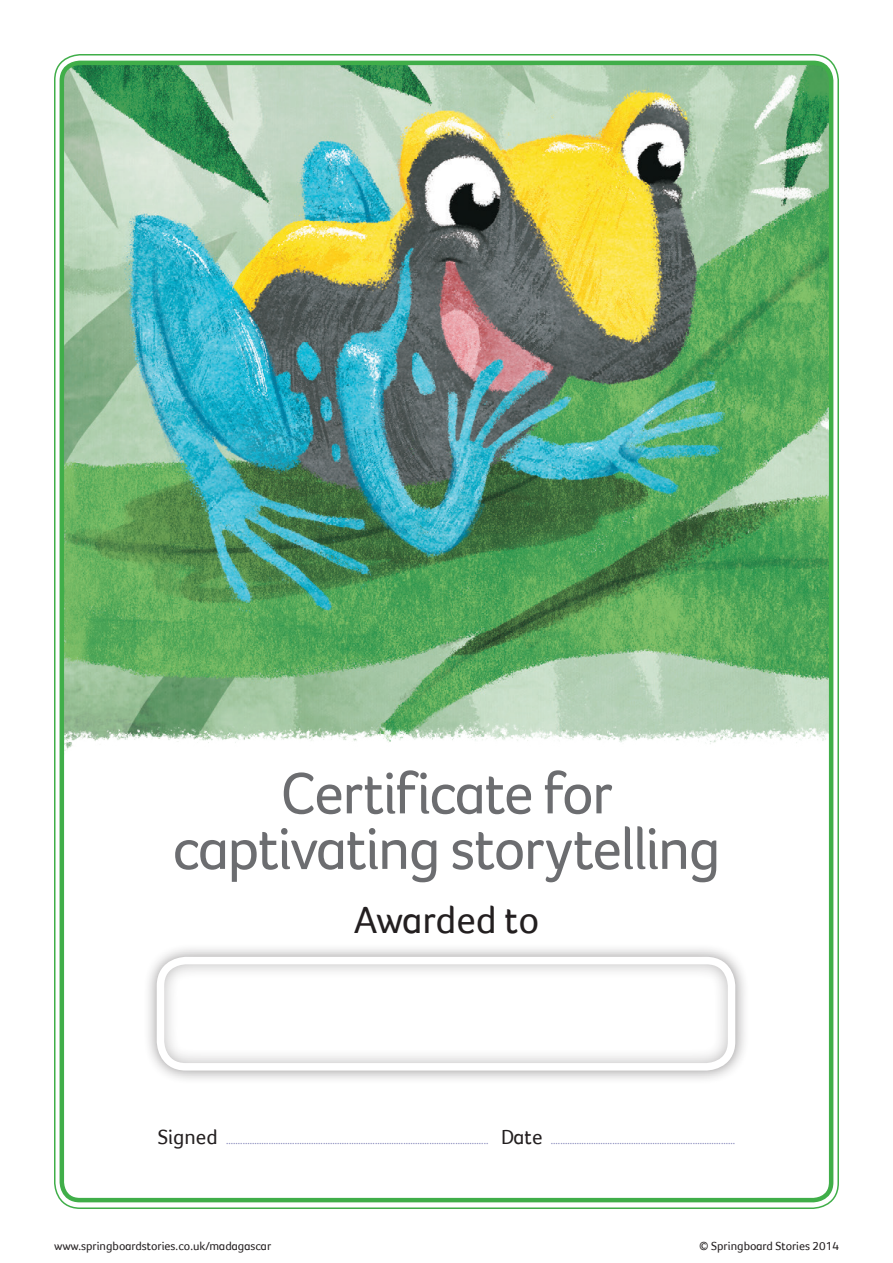
<style>
.page{position:relative;width:893px;height:1263px;background:#fff}
.page>*{position:absolute;margin:0;border:0;box-sizing:border-box;transform-origin:0 0}
.t1{font:60px/55.5px "Foco Infant";letter-spacing:-.03em;color:#6c6d70;text-align:center}
.t2{font:39px "Foco Infant";color:#231f20}
.t3{font:12px "Foco Infant";color:#231f20}
.t4{font:10.5px "Foco Infant";color:#8688ba}
.s1{font-size:21px;color:#231f20}
</style>
<div class="page">
<img style="left:62px;top:63px;width:769px;height:1137px">
<div style="left:60px;top:61px;width:773px;height:1141px;border:4px solid #40ae49;border-radius:18px"></div>
<div style="left:142px;top:942px;width:607px;height:142px;background:#231f20;opacity:.5"></div>
<div style="left:156px;top:956px;width:580px;height:115px;background:#231f20;opacity:.5"></div>
<div style="left:157px;top:957px;width:578px;height:113px;border:8px solid #fff;border-radius:26px"></div>
<p class="t1" style="left:172px;top:765px;width:550px">Certificate for captivating storytelling</p>
<p class="t2" style="left:354px;top:898px;width:187px">Awarded to</p>
<p class="t4" style="left:158px;top:1135px;width:579px"><span class="s1">Signed</span> ............................................................................................................... <span class="s1">Date</span> ..............................................................................</p>
<p class="t3" style="left:54px;top:1239px;width:219px">www.springboardstories.co.uk/madagascar</p>
<p class="t3" style="left:699px;top:1239px;width:141px">© Springboard Stories 2014</p>
</div>
